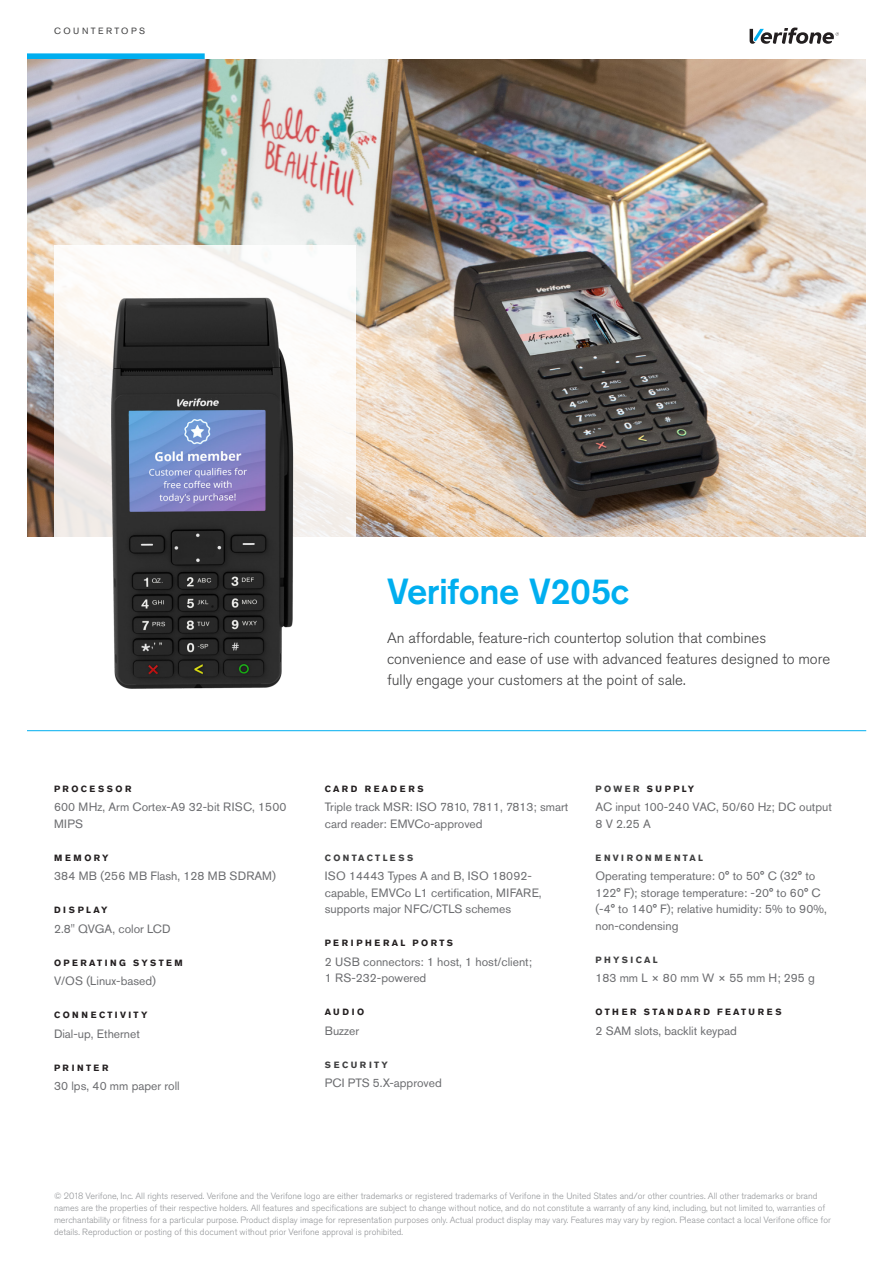
<style>
.page{position:relative;width:893px;height:1263px;background:#fff}
.page>*{position:absolute;margin:0;border:0;box-sizing:border-box;transform-origin:0 0}
.t1{font:500 36px "Akzidenz Grotesk Pro";letter-spacing:-.01em;color:#00aeef}
.t2{font:300 15px/21px "Akzidenz Grotesk Pro";color:#3e3e3f}
.Specs{font:12px/16.5px "Akzidenz Grotesk Pro";color:#6c6d70}
.Copyright{font:300 9px/12px "Akzidenz Grotesk Pro";color:#939598}
.Spec_title{font:700 9px "Akzidenz Grotesk Pro";letter-spacing:.26em;color:#231f20}
.Spec_title-2{font:700 9px "Akzidenz Grotesk Pro";letter-spacing:.26em;color:#3e3e3f}
.Spec_title-3{font:700 9px "Akzidenz Grotesk Pro";letter-spacing:.28em;color:#231f20}
.Product_category{font:9px "Akzidenz Grotesk Pro";letter-spacing:.28em;color:#3e3e3f}
.Spec_title-4{font:700 9px "Akzidenz Grotesk Pro";letter-spacing:.3em;color:#231f20}
.Spec_title-5{font:700 9px "Akzidenz Grotesk Pro";letter-spacing:.28em;color:#3e3e3f}
.s1{color:#3e3e3f}
</style>
<div class="page">
<div style="left:27px;top:53px;width:178px;height:6px;background:#00aeef"></div>
<svg style="left:750px;top:28px;width:89px;height:16px"></svg>
<img style="left:27px;top:59px;width:839px;height:478px">
<svg style="left:54px;top:246px;width:301px;height:291px;fill:#fcfaf6"></svg>
<img style="left:92px;top:278px;width:221px;height:411px">
<hr style="left:27px;top:730px;width:839px;height:1px;background:#00aeef">
<p class="Product_category" style="left:54px;top:25px;width:93px">COUNTERTOPS</p>
<p class="Spec_title" style="left:54px;top:783px;width:79px">PROCESSOR</p>
<p class="Specs" style="left:54px;top:799px;width:234px">600 MHz, Arm Cortex-A9 32-bit RISC, 1500<br>MIPS</p>
<p class="Spec_title" style="left:54px;top:852px;width:56px">MEMORY</p>
<p class="Specs" style="left:54px;top:868px;width:223px">384 MB (256 MB Flash, 128 MB SDRAM)</p>
<p class="Spec_title-3" style="left:54px;top:904px;width:55px">DISPLAY</p>
<p class="Specs" style="left:54px;top:920px;width:118px">2.8" QVGA, color LCD</p>
<p class="Spec_title" style="left:54px;top:957px;width:130px">OPERATING SYSTEM</p>
<p class="Specs" style="left:54px;top:973px;width:104px">V/OS (Linux-based)</p>
<p class="Spec_title" style="left:54px;top:1009px;width:95px">CONNECTIVITY</p>
<p class="Specs" style="left:54px;top:1025px;width:87px">Dial-up, Ethernet</p>
<p class="Spec_title-3" style="left:54px;top:1062px;width:56px">PRINTER</p>
<p class="Specs" style="left:54px;top:1078px;width:127px">30 lps, 40 mm paper roll</p>
<p class="t1" style="left:387px;top:568px;width:244px">Verifone V205c</p>
<p class="t2" style="left:387px;top:627px;width:445px">An affordable, feature-rich countertop solution that combines convenience and ease of use with advanced features designed to more fully engage your customers at the point of sale.</p>
<p class="Spec_title-4" style="left:325px;top:783px;width:100px">CARD READERS</p>
<p class="Specs" style="left:325px;top:799px;width:245px">Triple track MSR: ISO 7810, 7811, 7813; smart card reader: EMVCo-approved</p>
<p class="Spec_title-2" style="left:325px;top:852px;width:90px">CONTACTLESS</p>
<p class="Specs" style="left:325px;top:868px;width:218px">ISO 14443 Types A and B, ISO 18092- capable, EMVCo L1 certification, MIFARE, supports major NFC/CTLS schemes</p>
<p class="Spec_title" style="left:325px;top:937px;width:130px">PERIPHERAL PORTS</p>
<p class="Specs" style="left:325px;top:953px;width:209px">2 USB connectors: 1 host, 1 host/client;<br>1 RS-232-powered</p>
<p class="Spec_title" style="left:325px;top:1006px;width:41px">AUDIO</p>
<p class="Specs" style="left:325px;top:1022px;width:36px">Buzzer</p>
<p class="Spec_title-5" style="left:325px;top:1059px;width:65px">SECURITY</p>
<p class="Specs" style="left:325px;top:1075px;width:119px">PCI PTS 5.X-approved</p>
<p class="Spec_title" style="left:595px;top:783px;width:100px"><span class="s1">POWER</span> SUPPLY</p>
<p class="Specs" style="left:595px;top:799px;width:238px">AC input 100-240 VAC, 50/60 Hz; DC output<br>8 V 2.25 A</p>
<p class="Spec_title-2" style="left:595px;top:852px;width:109px">ENVIRONMENTAL</p>
<p class="Specs" style="left:595px;top:868px;width:233px">Operating temperature: 0° to 50° C (32° to 122° F); storage temperature: -20° to 60° C (-4° to 140° F); relative humidity: 5% to 90%, non-condensing</p>
<p class="Spec_title-2" style="left:595px;top:954px;width:64px">PHYSICAL</p>
<p class="Specs" style="left:595px;top:970px;width:221px">183 mm L × 80 mm W × 55 mm H; 295 g</p>
<p class="Spec_title" style="left:595px;top:1006px;width:188px">OTHER STANDARD FEATURES</p>
<p class="Specs" style="left:595px;top:1022px;width:143px">2 SAM slots, backlit keypad</p>
<p class="Copyright" style="left:54px;top:1190px;width:778px">© 2018 Verifone, Inc. All rights reserved. Verifone and the Verifone logo are either trademarks or registered trademarks of Verifone in the United States and/or other countries. All other trademarks or brand names are the properties of their respective holders. All features and specifications are subject to change without notice, and do not constitute a warranty of any kind, including, but not limited to, warranties of merchantability or fitness for a particular purpose. Product display image for representation purposes only. Actual product display may vary. Features may vary by region. Please contact a local Verifone office for details. Reproduction or posting of this document without prior Verifone approval is prohibited.</p>
</div>
